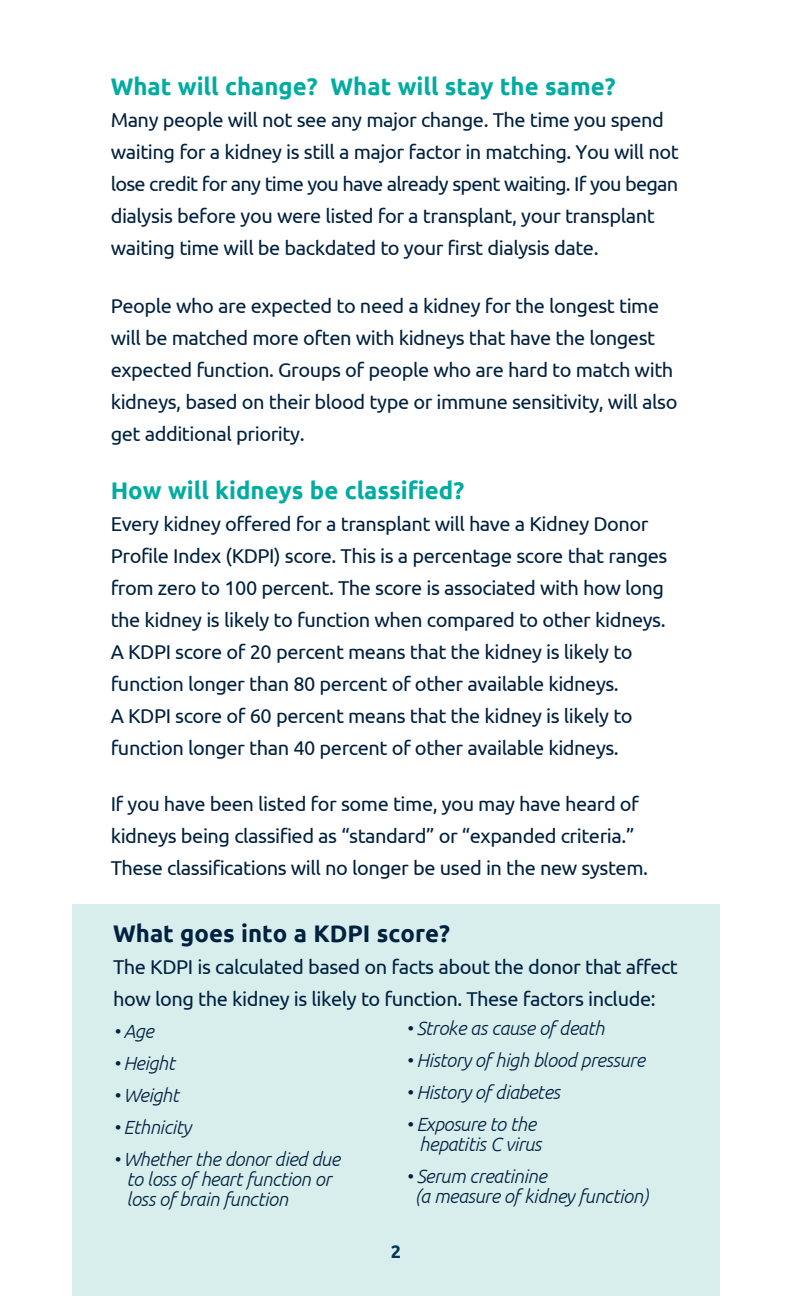
<style>
.page{position:relative;width:792px;height:1296px;background:#fff}
.page>*{position:absolute;margin:0;border:0;box-sizing:border-box;transform-origin:0 0}
.t1{font:700 24px "Ubuntu";color:#00aca2}
.t2{font:700 24px "Ubuntu";color:#002140}
.t3{font:20px/32px "Ubuntu";letter-spacing:-.025em;color:#002140}
.t4{font:italic 300 19px/20px "Ubuntu";letter-spacing:-.025em;color:#002140}
.t5{font:700 18px "Ubuntu";color:#00335a}
</style>
<div class="page">
<div style="left:73px;top:904px;width:647px;height:392px;background:#d8eeed"></div>
<p class="t1" style="left:111px;top:72px;width:506px">What will change? What will stay the same?</p>
<p class="t3" style="left:111px;top:103px;width:570px">Many people will not see any major change. The time you spend waiting for a kidney is still a major factor in matching. You will not lose credit for any time you have already spent waiting. If you began dialysis before you were listed for a transplant, your transplant waiting time will be backdated to your first dialysis date.</p>
<p class="t3" style="left:111px;top:289px;width:568px">People who are expected to need a kidney for the longest time will be matched more often with kidneys that have the longest expected function. Groups of people who are hard to match with kidneys, based on their blood type or immune sensitivity, will also get additional priority.</p>
<p class="t1" style="left:111px;top:476px;width:355px">How will kidneys be classified?</p>
<p class="t3" style="left:111px;top:507px;width:558px">Every kidney offered for a transplant will have a Kidney Donor Profile Index (KDPI) score. This is a percentage score that ranges from zero to 100 percent. The score is associated with how long the kidney is likely to function when compared to other kidneys.<br>A KDPI score of 20 percent means that the kidney is likely to function longer than 80 percent of other available kidneys.<br>A KDPI score of 60 percent means that the kidney is likely to function longer than 40 percent of other available kidneys.</p>
<p class="t3" style="left:111px;top:787px;width:539px">If you have been listed for some time, you may have heard of kidneys being classified as “standard” or “expanded criteria.”<br>These classifications will no longer be used in the new system.</p>
<p class="t2" style="left:113px;top:920px;width:338px">What goes into a KDPI score?</p>
<p class="t3" style="left:113px;top:951px;width:566px">The KDPI is calculated based on facts about the donor that affect how long the kidney is likely to function. These factors include:</p>
<p class="t4" style="left:113px;top:1021px;width:42px">• Age</p>
<p class="t4" style="left:113px;top:1053px;width:63px">• Height</p>
<p class="t4" style="left:113px;top:1085px;width:67px">• Weight</p>
<p class="t4" style="left:113px;top:1117px;width:80px">• Ethnicity</p>
<p class="t4" style="left:126px;top:1149px;width:215px;text-indent:-13px">• Whether the donor died due to loss of heart function or loss of brain function</p>
<p class="t4" style="left:406px;top:1018px;width:200px">• Stroke as cause of death</p>
<p class="t4" style="left:406px;top:1050px;width:241px">• History of high blood pressure</p>
<p class="t4" style="left:406px;top:1082px;width:156px">• History of diabetes</p>
<p class="t4" style="left:406px;top:1114px;width:137px;text-align:right">• Exposure to the hepatitis C virus</p>
<p class="t4" style="left:415px;top:1166px;width:235px;text-indent:-9px">• Serum creatinine<br>(a measure of kidney function)</p>
<p class="t5" style="left:391px;top:1241px;width:12px">2</p>
</div>
